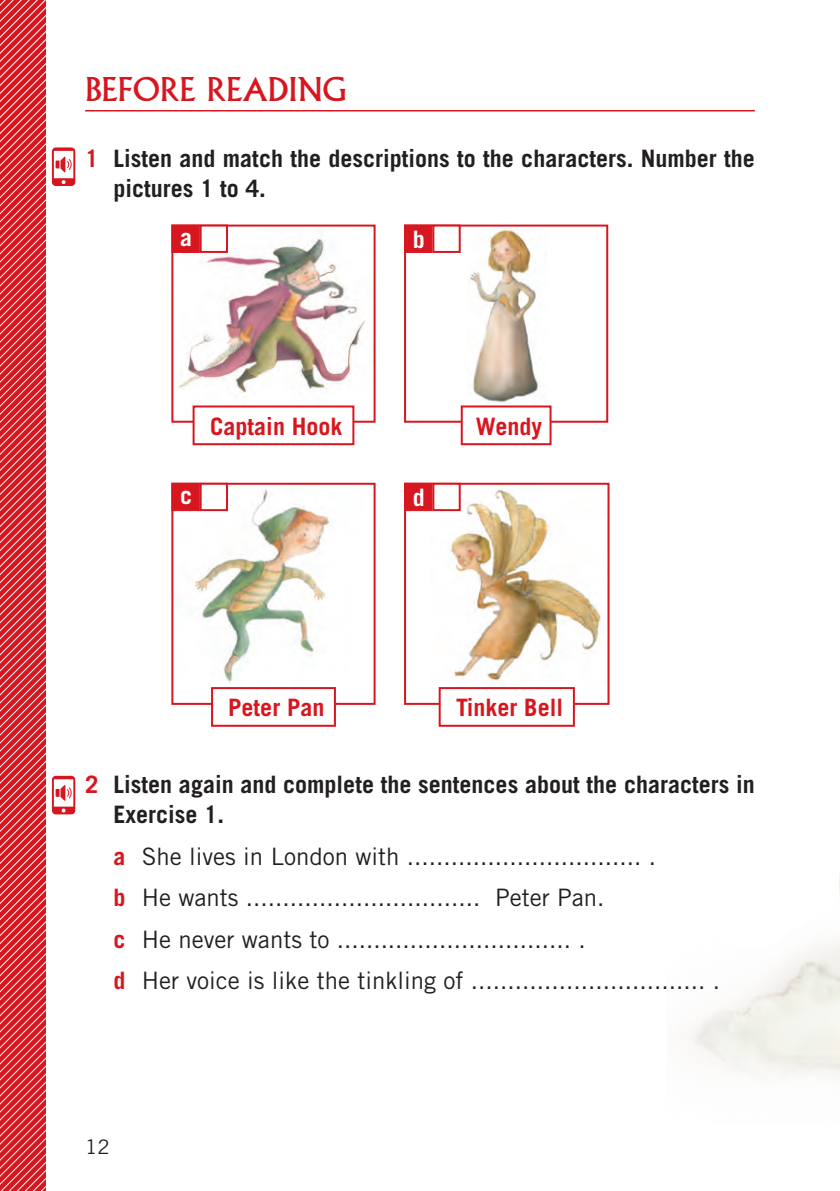
<style>
.page{position:relative;width:840px;height:1191px;background:#fff}
.page>*{position:absolute;margin:0;border:0;box-sizing:border-box;transform-origin:0 0}
.t1{font:32px "Albertus";color:#d7171f}
.t2{font:24px/41.4px "Trade Gothic";color:#231f20}
.t3{font:700 24px/30px "Trade Gothic";color:#231f20}
.t4{font:700 24px "Trade Gothic";color:#d7171f}
.t5{font:700 24px "Trade Gothic";color:#fff}
.t6{font:20px "Trade Gothic";color:#231f20}
.s1{color:#d7171f}
.s2{font-weight:700;color:#d7171f}
</style>
<div class="page">
<svg style="left:789px;top:928px;width:50px;height:20px"></svg>
<svg style="left:52px;top:776px;width:23px;height:38px"></svg>
<svg style="left:52px;top:147px;width:23px;height:39px"></svg>
<img style="left:178px;top:239px;width:187px;height:181px">
<div style="left:171px;top:224px;width:204px;height:199px;border:2px solid #d7171f"></div>
<div style="left:171px;top:224px;width:29px;height:29px;background:#d7171f;border:1px solid #d7171f"></div>
<div style="left:199px;top:224px;width:29px;height:29px;background:#fff;border:2px solid #d7171f"></div>
<div style="left:193px;top:406px;width:160px;height:38px;background:#fff"></div>
<div style="left:192px;top:405px;width:162px;height:40px;border:2px solid #d7171f"></div>
<img style="left:176px;top:489px;width:154px;height:195px">
<div style="left:171px;top:483px;width:204px;height:222px;border:2px solid #d7171f"></div>
<div style="left:171px;top:483px;width:29px;height:28px;background:#d7171f;border:1px solid #d7171f"></div>
<div style="left:199px;top:483px;width:29px;height:28px;background:#fff;border:2px solid #d7171f"></div>
<div style="left:212px;top:688px;width:123px;height:38px;background:#fff"></div>
<div style="left:211px;top:687px;width:125px;height:40px;border:2px solid #d7171f"></div>
<img style="left:430px;top:486px;width:171px;height:216px">
<div style="left:404px;top:483px;width:205px;height:222px;border:2px solid #d7171f"></div>
<div style="left:404px;top:483px;width:28px;height:28px;background:#d7171f"></div>
<div style="left:432px;top:483px;width:28px;height:28px;background:#fff;border:2px solid #d7171f"></div>
<div style="left:439px;top:688px;width:134px;height:38px;background:#fff"></div>
<div style="left:438px;top:687px;width:136px;height:40px;border:2px solid #d7171f"></div>
<img style="left:469px;top:229px;width:69px;height:174px">
<div style="left:404px;top:224px;width:204px;height:199px;border:2px solid #d7171f"></div>
<div style="left:404px;top:224px;width:28px;height:29px;background:#d7171f;border:1px solid #d7171f"></div>
<div style="left:432px;top:224px;width:28px;height:29px;background:#fff;border:2px solid #d7171f"></div>
<div style="left:461px;top:406px;width:89px;height:38px;background:#fff"></div>
<div style="left:460px;top:405px;width:91px;height:40px;border:2px solid #d7171f"></div>
<hr style="left:85px;top:110px;width:669px;height:1px;background:#d7171f">
<svg style="left:0;top:0;width:46px;height:1191px;background:#dd3f46"></svg>
<h1 class="t1" style="left:85px;top:71px;width:263px">BEFORE READING</h1>
<p class="t3" style="left:113px;top:143px;width:642px;text-indent:-28px"><span class="s1">1</span> Listen and match the descriptions to the characters. Number the pictures 1 to 4.</p>
<p class="t5" style="left:180px;top:223px;width:13px">a</p>
<p class="t4" style="left:210px;top:411px;width:134px">Captain Hook</p>
<p class="t5" style="left:180px;top:481px;width:13px">c</p>
<p class="t5" style="left:412px;top:224px;width:13px">b</p>
<p class="t5" style="left:412px;top:482px;width:13px">d</p>
<p class="t4" style="left:475px;top:411px;width:68px">Wendy</p>
<p class="t4" style="left:228px;top:693px;width:98px">Peter Pan</p>
<p class="t4" style="left:456px;top:693px;width:108px">Tinker Bell</p>
<p class="t3" style="left:113px;top:769px;width:642px;text-indent:-28px"><span class="s1">2</span> Listen again and complete the sentences about the characters in<br>Exercise 1.</p>
<p class="t2" style="left:113px;top:835px;width:607px"><span class="s2">a</span> She lives in London with ................................ .<br><span class="s2">b</span> He wants ................................ Peter Pan.<br><span class="s2">c</span> He never wants to ................................ .<br><span class="s2">d</span> Her voice is like the tinkling of ................................ .</p>
<p class="t6" style="left:85px;top:1135px;width:26px">12</p>
</div>
